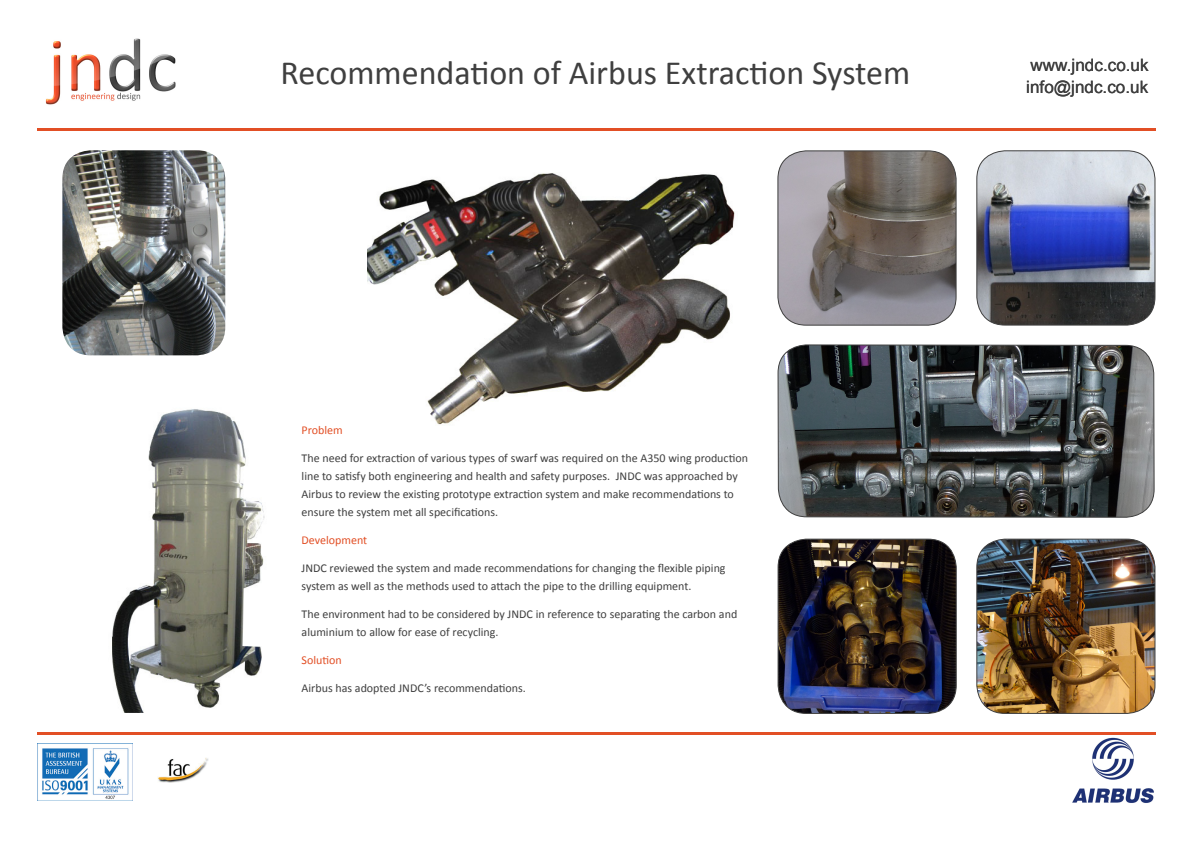
<style>
.page{position:relative;width:1191px;height:842px;background:#fff}
.page>*{position:absolute;margin:0;border:0;box-sizing:border-box;transform-origin:0 0}
.t1{font:34px "Calibri";color:#3f3f3f}
.t2{font:17.1px/22px "Arial";color:#3f3f3f}
.t3{font:12px/18px "Calibri";color:#3f3f3f}
.t4{font:12px "Calibri";color:#e24f25}
</style>
<div class="page">
<img style="left:45px;top:38px;width:131px;height:67px">
<img style="left:37px;top:743px;width:96px;height:57px">
<img style="left:158px;top:758px;width:50px;height:25px">
<svg style="left:777px;top:150px;width:378px;height:368px;background:#666b6d"></svg>
<img style="left:976px;top:151px;width:179px;height:174px">
<div style="left:976px;top:150px;width:179px;height:176px;border:1px solid #3f3f3f;border-radius:28px"></div>
<hr style="left:37px;top:732px;width:1118px;height:3px;background:#e24f25">
<img style="left:368px;top:173px;width:367px;height:252px">
<img style="left:1072px;top:738px;width:82px;height:65px">
<img style="left:112px;top:409px;width:153px;height:304px">
<hr style="left:37px;top:128px;width:1118px;height:3px;background:#e24f25">
<img style="left:778px;top:151px;width:178px;height:174px">
<div style="left:777px;top:150px;width:179px;height:176px;border:1px solid #3f3f3f;border-radius:28px"></div>
<img style="left:976px;top:539px;width:179px;height:174px">
<div style="left:976px;top:539px;width:179px;height:175px;border:1px solid #3f3f3f;border-radius:28px"></div>
<img style="left:779px;top:539px;width:177px;height:174px">
<div style="left:777px;top:539px;width:179px;height:175px;border:1px solid #3f3f3f;border-radius:28px"></div>
<img style="left:62px;top:150px;width:163px;height:205px">
<p class="t1" style="left:281px;top:51px;width:631px">Recommendation of Airbus Extraction System</p>
<p class="t2" style="left:1026px;top:54px;width:124px">www.jndc.co.uk info@jndc.co.uk</p>
<p class="t4" style="left:301px;top:422px;width:43px">Problem</p>
<p class="t3" style="left:301px;top:449px;width:448px">The need for extraction of various types of swarf was required on the A350 wing production line to satisfy both engineering and health and safety purposes. JNDC was approached by Airbus to review the existing prototype extraction system and make recommendations to ensure the system met all specifications.</p>
<p class="t4" style="left:301px;top:532px;width:67px">Development</p>
<p class="t3" style="left:301px;top:559px;width:425px">JNDC reviewed the system and made recommendations for changing the flexible piping system as well as the methods used to attach the pipe to the drilling equipment.</p>
<p class="t3" style="left:301px;top:605px;width:437px">The environment had to be considered by JNDC in reference to separating the carbon and aluminium to allow for ease of recycling.</p>
<p class="t4" style="left:301px;top:652px;width:42px">Solution</p>
<p class="t3" style="left:301px;top:679px;width:226px">Airbus has adopted JNDC’s recommendations.</p>
</div>
